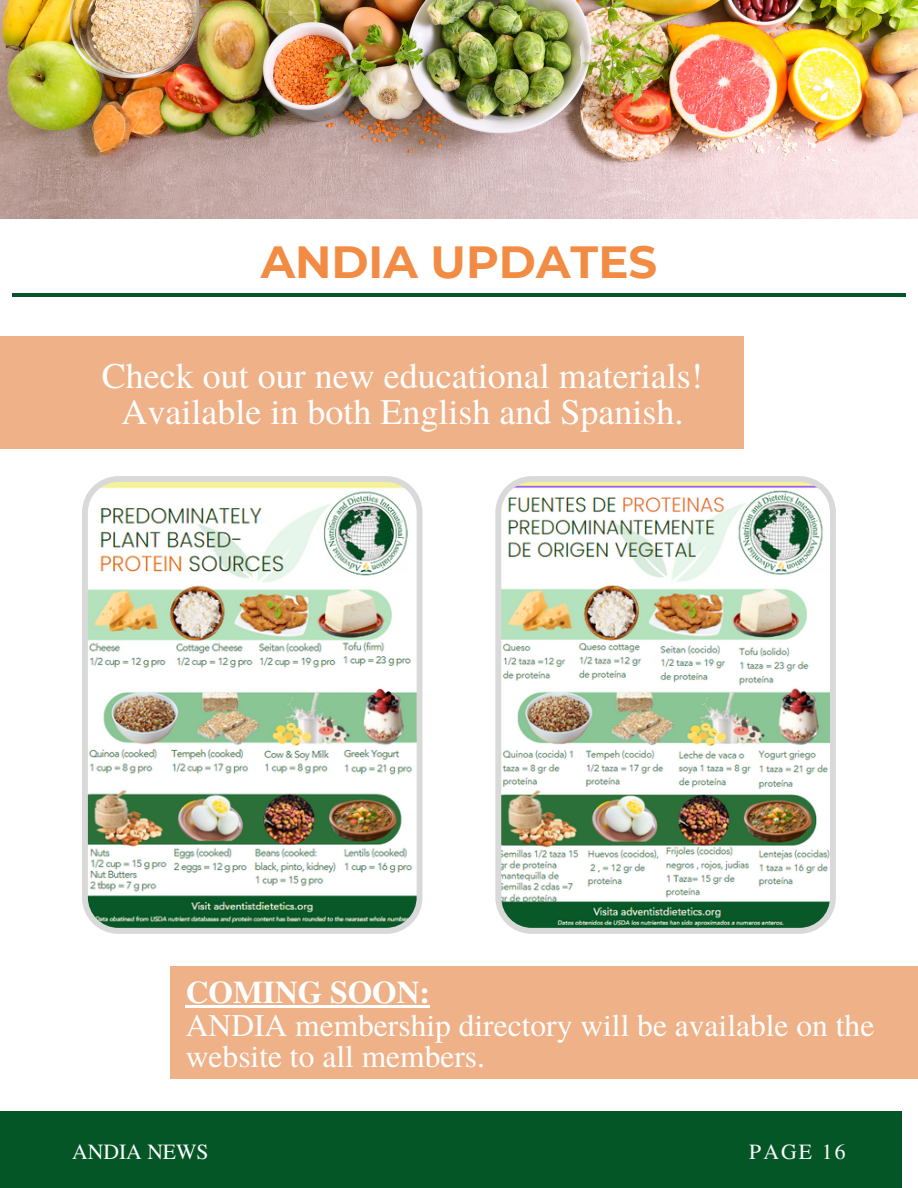
<style>
.page{position:relative;width:918px;height:1188px;background:#fff}
.page>*{position:absolute;margin:0;border:0;box-sizing:border-box;transform-origin:0 0}
.t1{font:700 45px "Montserrat";color:#f28b43}
.t2{font:36px/36px "Te X Gyre Termes";color:#fff;text-align:center}
.t3{font:31.5px/31.5px "Te X Gyre Termes";color:#fff}
.t4{font:700 31.5px "Te X Gyre Termes";color:#fff}
.t5{font:21.6px "Te X Gyre Termes";color:#fff}
.t6{font:21.6px "Te X Gyre Termes";letter-spacing:.1em;color:#fafafa}
</style>
<div class="page">
<div style="left:0;top:1111px;width:901px;height:77px;background:#045626"></div>
<img style="left:0;top:0;width:918px;height:219px">
<hr style="left:12px;top:293px;width:893px;height:3px;background:#045626">
<div style="left:0;top:336px;width:744px;height:112px;background:#eeb188"></div>
<img style="left:82px;top:476px;width:341px;height:458px">
<img style="left:495px;top:476px;width:341px;height:458px">
<div style="left:170px;top:966px;width:748px;height:113px;background:#eeb188"></div>
<hr style="left:186px;top:1006px;width:244px;height:2px;background:#fff">
<p class="t1" style="left:261px;top:234px;width:398px">ANDIA UPDATES</p>
<p class="t2" style="left:102px;top:356px;width:602px">Check out our new educational materials!<br>Available in both English and Spanish.</p>
<p class="t4" style="left:186px;top:968px;width:246px">COMING SOON:</p>
<p class="t3" style="left:186px;top:1008px;width:690px">ANDIA membership directory will be available on the website to all members.</p>
<p class="t5" style="left:72px;top:1137px;width:138px">ANDIA NEWS</p>
<p class="t6" style="left:749px;top:1136px;width:98px">PAGE 16</p>
</div>
